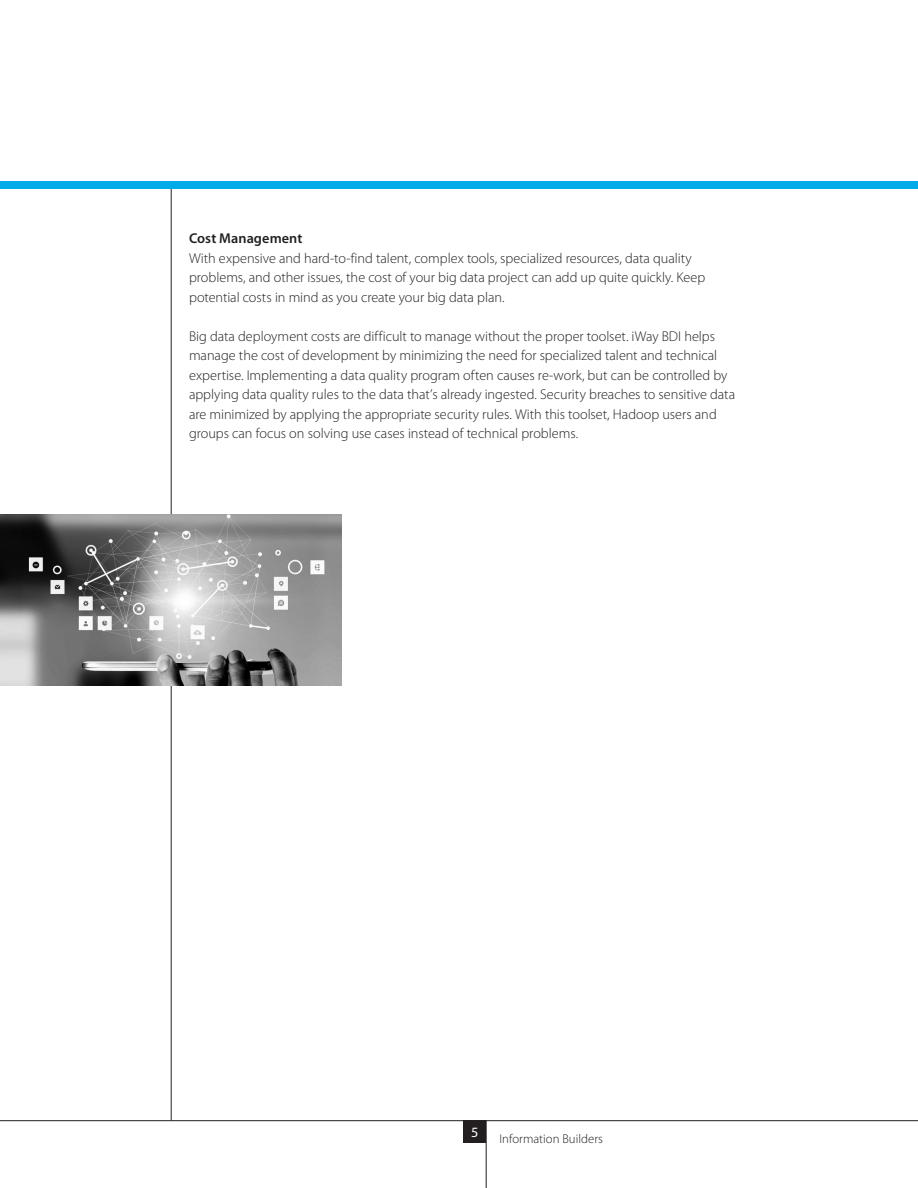
<style>
.page{position:relative;width:918px;height:1188px;background:#fff}
.page>*{position:absolute;margin:0;border:0;box-sizing:border-box;transform-origin:0 0}
.t1{font:300 14.25px/19.5px "Myriad Pro";color:#231f20}
.Head_3__second_level{font:600 14.25px "Myriad Pro";letter-spacing:.005em;color:#231f20}
.t2{font:14.25px "Myriad Pro";color:#fff}
.t3{font:300 12.75px "Myriad Pro";letter-spacing:.005em;color:#231f20}
</style>
<div class="page">
<div style="left:464px;top:1120px;width:22px;height:23px;background:#231f20"></div>
<hr style="left:0;top:1120px;width:918px;height:1px;background:#231f20">
<hr style="left:486px;top:1120px;width:1px;height:68px;background:#231f20">
<div style="left:0;top:182px;width:918px;height:7px;background:#00abe7"></div>
<hr style="left:171px;top:189px;width:1px;height:931px;background:#231f20">
<img style="left:0;top:515px;width:342px;height:171px">
<p class="Head_3__second_level" style="left:189px;top:231px;width:115px">Cost Management</p>
<p class="t1" style="left:189px;top:248px;width:518px">With expensive and hard-to-find talent, complex tools, specialized resources, data quality problems, and other issues, the cost of your big data project can add up quite quickly. Keep potential costs in mind as you create your big data plan.</p>
<p class="t1" style="left:189px;top:326px;width:548px">Big data deployment costs are difficult to manage without the proper toolset. iWay BDI helps manage the cost of development by minimizing the need for specialized talent and technical expertise. Implementing a data quality program often causes re-work, but can be controlled by applying data quality rules to the data that’s already ingested. Security breaches to sensitive data are minimized by applying the appropriate security rules. With this toolset, Hadoop users and groups can focus on solving use cases instead of technical problems.</p>
<p class="t2" style="left:471px;top:1125px;width:9px">5</p>
<p class="t3" style="left:500px;top:1132px;width:105px">Information Builders</p>
</div>
